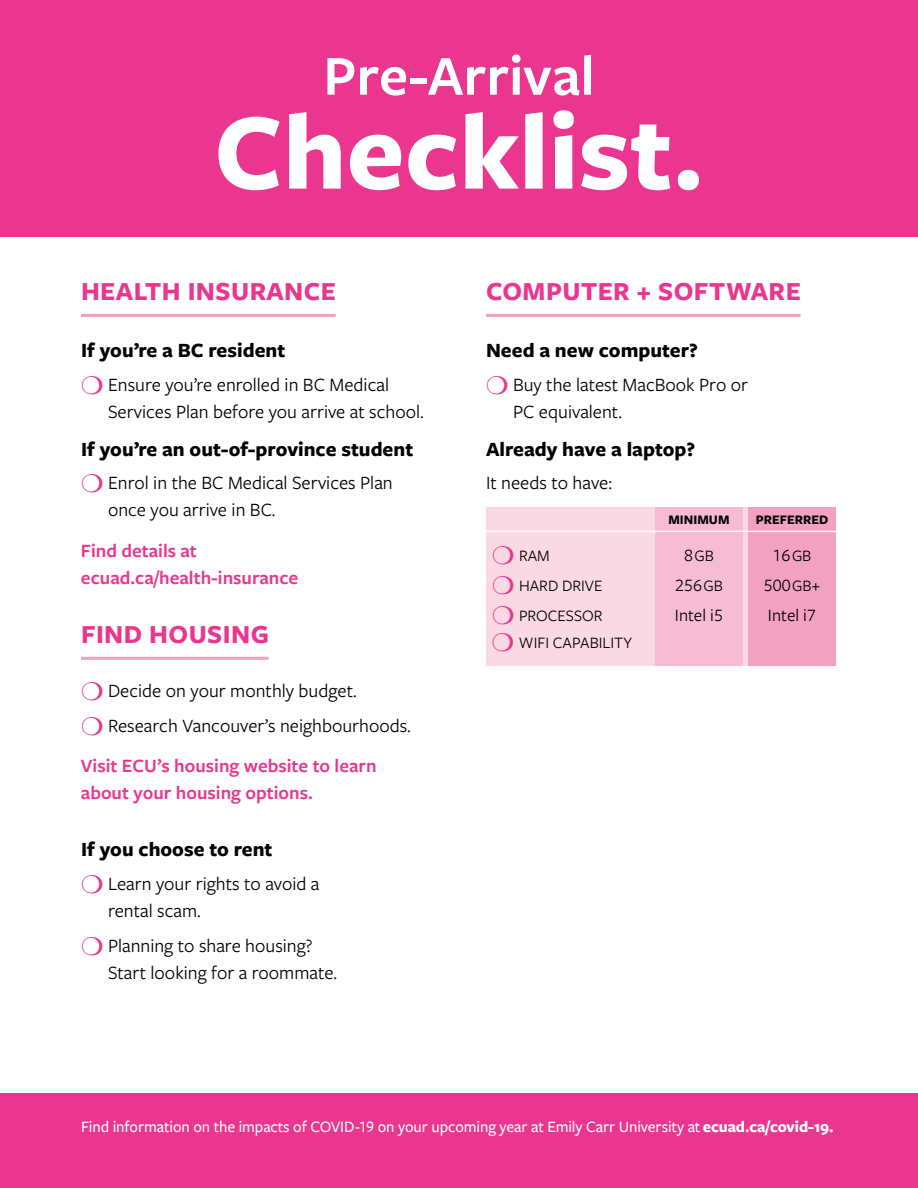
<style>
.page{position:relative;width:918px;height:1188px;background:#fff}
.page>*{position:absolute;margin:0;border:0;box-sizing:border-box;transform-origin:0 0}
.t1{font:700 112.5px "Freight Sans Pro";color:#fff}
.t2{font:600 58.5px "Freight Sans Pro";color:#fff}
.t3{font:700 27px "Freight Sans Pro";letter-spacing:.015em;color:#ea368e}
.t4{font:700 21px "Freight Sans Pro";color:#000}
.t5{font:19.5px/27px "Freight Sans Pro";color:#000}
.t6{font:600 19.5px/27px "Freight Sans Pro";color:#ea368e}
.t7{font:18px "Freight Sans Pro";color:#000}
.t8{font:500 16.5px "Freight Sans Pro";letter-spacing:-.005em;color:#fff}
.t9{font:16.5px "Freight Sans Pro";color:#000}
.t10{font:700 13.5px "Freight Sans Pro";color:#000}
.s1{color:#ea368e}
.s2{font-size:18px}
.s3{font-size:16.5px}
.s4{font-weight:700}
</style>
<div class="page">
<div style="left:487px;top:508px;width:349px;height:158px;background:#fad8e4"></div>
<div style="left:656px;top:508px;width:87px;height:158px;background:#f7bcd3"></div>
<div style="left:748px;top:508px;width:88px;height:158px;background:#f3a1c1"></div>
<hr style="left:81px;top:314px;width:255px;height:3px;background:#f3a1c1">
<hr style="left:81px;top:657px;width:188px;height:3px;background:#f3a1c1">
<hr style="left:486px;top:314px;width:315px;height:3px;background:#f3a1c1">
<hr style="left:486px;top:531px;width:351px;height:1px;background:#fff">
<div style="left:0;top:0;width:918px;height:236px;background:#ea368e"></div>
<div style="left:0;top:1094px;width:918px;height:94px;background:#ea368e"></div>
<h2 class="t2" style="left:323px;top:36px;width:273px">Pre-Arrival</h2>
<h1 class="t1" style="left:214px;top:75px;width:491px">Checklist.</h1>
<h3 class="t3" style="left:81px;top:273px;width:257px">HEALTH INSURANCE</h3>
<p class="t4" style="left:81px;top:336px;width:206px">If you’re a BC resident</p>
<p class="t5" style="left:108px;top:371px;width:317px;text-indent:-27px"><span class="s1">❍</span> Ensure you’re enrolled in BC Medical<br>Services Plan before you arrive at school.</p>
<p class="t4" style="left:81px;top:434px;width:334px">If you’re an out-of-province student</p>
<p class="t5" style="left:108px;top:469px;width:286px;text-indent:-27px"><span class="s1">❍</span> Enrol in the BC Medical Services Plan once you arrive in BC.</p>
<p class="t6" style="left:81px;top:536px;width:219px">Find details at ecuad.ca/health-insurance</p>
<h3 class="t3" style="left:81px;top:616px;width:189px">FIND HOUSING</h3>
<p class="t5" style="left:81px;top:673px;width:331px;line-height:34.5px"><span class="s1">❍</span> Decide on your monthly budget.<br><span class="s1">❍</span> Research Vancouver’s neighbourhoods.</p>
<p class="t6" style="left:81px;top:752px;width:297px">Visit ECU’s housing website to learn about your housing options.</p>
<p class="t4" style="left:81px;top:835px;width:193px">If you choose to rent</p>
<p class="t5" style="left:108px;top:869px;width:213px;text-indent:-27px"><span class="s1">❍</span> Learn your rights to avoid a rental scam.</p>
<p class="t5" style="left:108px;top:931px;width:231px;text-indent:-27px"><span class="s1">❍</span> Planning to share housing?<br>Start looking for a roommate.</p>
<h3 class="t3" style="left:486px;top:273px;width:316px">COMPUTER + SOFTWARE</h3>
<p class="t4" style="left:486px;top:336px;width:214px">Need a new computer?</p>
<p class="t5" style="left:513px;top:371px;width:237px;text-indent:-27px"><span class="s1">❍</span> Buy the latest MacBook Pro or<br>PC equivalent.</p>
<p class="t4" style="left:486px;top:434px;width:211px">Already have a laptop?</p>
<p class="t5" style="left:486px;top:469px;width:128px">It needs to have:</p>
<p class="t10" style="left:668px;top:510px;width:63px">MINIMUM</p>
<p class="t10" style="left:756px;top:510px;width:74px">PREFERRED</p>
<p class="t9" style="left:492px;top:545px;width:59px"><span class="s1">❍</span> RAM</p>
<p class="t9" style="left:684px;top:545px;width:31px"><span class="s2">8</span> GB</p>
<p class="t7" style="left:773px;top:544px;width:40px">16 <span class="s3">GB</span></p>
<p class="t9" style="left:492px;top:575px;width:112px"><span class="s1">❍</span> HARD DRIVE</p>
<p class="t7" style="left:675px;top:574px;width:49px">256 <span class="s3">GB</span></p>
<p class="t7" style="left:764px;top:574px;width:58px">500 <span class="s3">GB</span>+</p>
<p class="t9" style="left:492px;top:605px;width:112px"><span class="s1">❍</span> PROCESSOR</p>
<p class="t7" style="left:675px;top:604px;width:50px">Intel i5</p>
<p class="t7" style="left:768px;top:604px;width:50px">Intel i7</p>
<p class="t9" style="left:492px;top:632px;width:142px"><span class="s1">❍</span> WIFI CAPABILITY</p>
<p class="t8" style="left:81px;top:1115px;width:754px">Find information on the impacts of COVID-19 on your upcoming year at Emily Carr University at <span class="s4">ecuad.ca/covid-19.</span></p>
</div>
